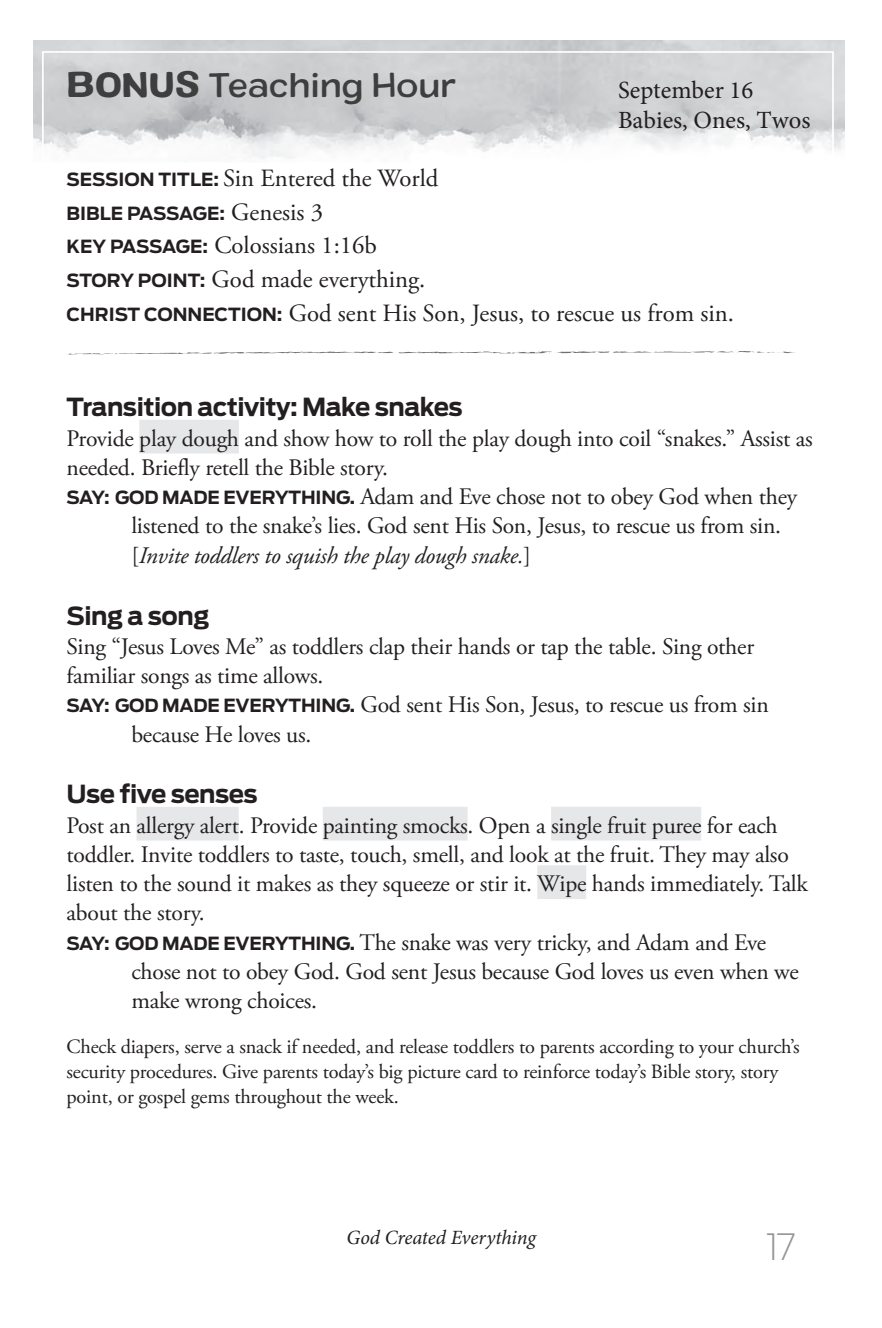
<style>
.page{position:relative;width:882px;height:1328px;background:#fff}
.page>*{position:absolute;margin:0;border:0;box-sizing:border-box;transform-origin:0 0}
.t1{font:200 36px "Antenna";color:#939598}
.t2{font:500 expanded 33.75px "Colby";letter-spacing:-.015em;color:#3e3e3f}
.t3{font:24.75px/33.8px "Adobe Garamond Pro";color:#231f20}
.t4{font:700 24.75px "Antenna";letter-spacing:-.02em;color:#231f20}
.t5{font:24.75px/29.7px "Minion Pro";color:#221e1f}
.t6{font:23.62px/29.2px "Adobe Garamond Pro";letter-spacing:-.01em;color:#231f20}
.t7{font:italic 23.62px "Adobe Garamond Pro";letter-spacing:-.01em;color:#231f20}
.t8{font:20.25px/24.8px "Adobe Garamond Pro";letter-spacing:-.01em;color:#231f20}
.t9{font:italic 20.25px "Minion Pro";letter-spacing:-.01em;color:#231f20}
.t10{font:700 18px "Antenna";letter-spacing:-.005em;color:#231f20}
.s1{font-family:"Colby Ex Bld";font-weight:400;font-stretch:normal}
.s2{font-family:"Antenna";font-weight:700;font-size:18px}
.s3{font-family:"Adobe Garamond Pro";font-weight:400;font-size:24.75px}
.s4{font-style:normal}
</style>
<div class="page">
<img style="left:34px;top:41px;width:810px;height:118px">
<div style="left:42px;top:51px;width:792px;height:382px;border:2px solid #fff"></div>
<div style="left:139px;top:420px;width:100px;height:34px;background:#e6e7e9"></div>
<div style="left:136px;top:807px;width:103px;height:34px;background:#e6e7e9"></div>
<div style="left:323px;top:807px;width:145px;height:34px;background:#e6e7e9"></div>
<div style="left:551px;top:807px;width:150px;height:34px;background:#e6e7e9"></div>
<div style="left:537px;top:865px;width:49px;height:34px;background:#e6e7e9"></div>
<svg style="left:67px;top:351px;width:728px;height:4px"></svg>
<h2 class="t2" style="left:67px;top:64px;width:391px"><span class="s1">BONUS</span> Teaching Hour</h2>
<p class="t5" style="left:618px;top:75px;width:194px">September 16<br>Babies, Ones, Twos</p>
<p class="t3" style="left:67px;top:162px;width:373px"><span class="s2">SESSION TITLE:</span> Sin Entered the World</p>
<p class="t10" style="left:67px;top:202px;width:258px">BIBLE PASSAGE: <span class="s3">Genesis 3</span></p>
<p class="t3" style="left:67px;top:229px;width:669px"><span class="s2">KEY PASSAGE:</span> Colossians 1:16b<br><span class="s2">STORY POINT:</span> God made everything.<br><span class="s2">CHRIST CONNECTION:</span> God sent His Son, Jesus, to rescue us from sin.</p>
<p class="t4" style="left:67px;top:393px;width:398px">Transition activity: Make snakes</p>
<p class="t6" style="left:67px;top:424px;width:748px">Provide play dough and show how to roll the play dough into coil “snakes.” Assist as</p>
<p class="t6" style="left:67px;top:454px;width:323px">needed. Briefly retell the Bible story.</p>
<p class="t6" style="left:67px;top:483px;width:732px"><span class="s2">SAY: GOD MADE EVERYTHING.</span> Adam and Eve chose not to obey God when they</p>
<p class="t6" style="left:131px;top:512px;width:651px">listened to the snake’s lies. God sent His Son, Jesus, to rescue us from sin.</p>
<p class="t7" style="left:131px;top:541px;width:401px"><span class="s4">[</span>Invite toddlers to squish the play dough snake.<span class="s4">]</span></p>
<p class="t4" style="left:67px;top:601px;width:144px">Sing a song</p>
<p class="t6" style="left:67px;top:632px;width:689px">Sing “Jesus Loves Me” as toddlers clap their hands or tap the table. Sing other</p>
<p class="t6" style="left:67px;top:662px;width:258px">familiar songs as time allows.</p>
<p class="t6" style="left:67px;top:691px;width:704px"><span class="s2">SAY: GOD MADE EVERYTHING.</span> God sent His Son, Jesus, to rescue us from sin</p>
<p class="t6" style="left:131px;top:720px;width:182px">because He loves us.</p>
<p class="t4" style="left:67px;top:780px;width:193px">Use five senses</p>
<p class="t6" style="left:67px;top:811px;width:743px">Post an allergy alert. Provide painting smocks. Open a single fruit puree for each toddler. Invite toddlers to taste, touch, smell, and look at the fruit. They may also listen to the sound it makes as they squeeze or stir it. Wipe hands immediately. Talk about the story.<br><span class="s2">SAY: GOD MADE EVERYTHING.</span> The snake was very tricky, and Adam and Eve</p>
<p class="t6" style="left:131px;top:958px;width:669px">chose not to obey God. God sent Jesus because God loves us even when we make wrong choices.</p>
<p class="t8" style="left:67px;top:1035px;width:734px">Check diapers, serve a snack if needed, and release toddlers to parents according to your church’s security procedures. Give parents today’s big picture card to reinforce today’s Bible story, story point, or gospel gems throughout the week.</p>
<p class="t9" style="left:347px;top:1225px;width:191px">God Created Everything</p>
<h1 class="t1" style="left:766px;top:1226px;width:31px">17</h1>
</div>
